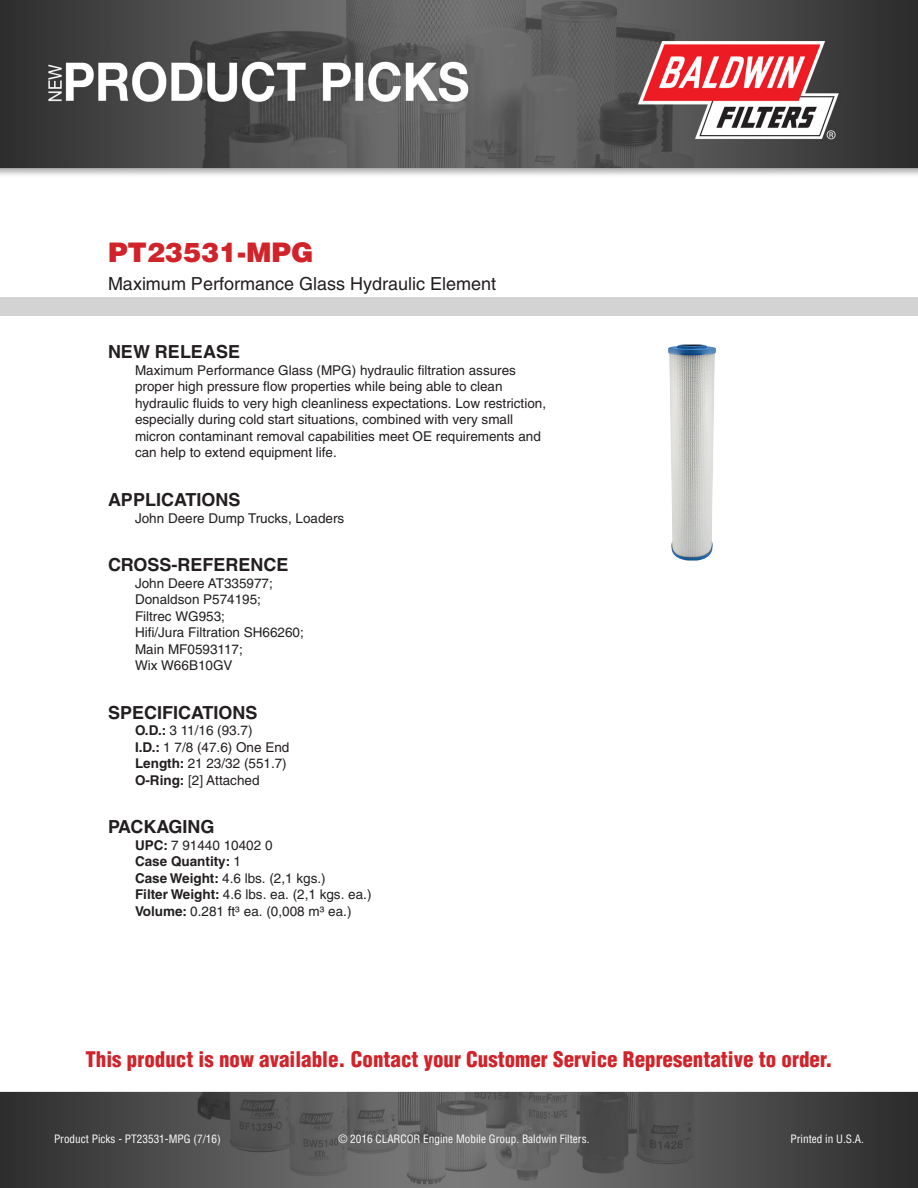
<style>
.page{position:relative;width:918px;height:1188px;background:#fff}
.page>*{position:absolute;margin:0;border:0;box-sizing:border-box;transform-origin:0 0}
.t1{font:900 27px "Helvetica";color:#d1232a}
.t2{font:900 condensed 21px "Helvetica";color:#d1232a}
.t3{font:700 18px "Helvetica";color:#231f20}
.t4{font:18px "Helvetica";color:#231f20}
.t5{font:13.5px/16.5px "Helvetica";color:#231f20}
.t6{font:700 13.5px "Helvetica";color:#231f20}
.t7{font:condensed 11.25px "Helvetica";color:#fff}
.s1{font-weight:700}
.s2{font-weight:400}
</style>
<div class="page">
<img style="left:0;top:0;width:918px;height:1188px">
<div style="left:0;top:298px;width:918px;height:18px;background:#d3d3d3"></div>
<img style="left:668px;top:345px;width:48px;height:216px">
<p class="t1" style="left:108px;top:234px;width:207px">PT23531-MPG</p>
<p class="t4" style="left:108px;top:273px;width:390px">Maximum Performance Glass Hydraulic Element</p>
<p class="t3" style="left:108px;top:341px;width:134px">NEW RELEASE</p>
<p class="t5" style="left:135px;top:362px;width:413px">Maximum Performance Glass (MPG) hydraulic filtration assures proper high pressure flow properties while being able to clean hydraulic fluids to very high cleanliness expectations. Low restriction, especially during cold start situations, combined with very small micron contaminant removal capabilities meet OE requirements and can help to extend equipment life.</p>
<p class="t3" style="left:108px;top:489px;width:134px">APPLICATIONS</p>
<p class="t5" style="left:135px;top:510px;width:211px">John Deere Dump Trucks, Loaders</p>
<p class="t3" style="left:108px;top:554px;width:182px">CROSS-REFERENCE</p>
<p class="t5" style="left:135px;top:575px;width:139px">John Deere AT335977;</p>
<p class="t5" style="left:135px;top:591px;width:128px">Donaldson P574195;</p>
<p class="t5" style="left:135px;top:608px;width:92px">Filtrec WG953;</p>
<p class="t5" style="left:135px;top:624px;width:170px">Hifi/Jura Filtration SH66260;</p>
<p class="t5" style="left:135px;top:641px;width:109px">Main MF0593117;</p>
<p class="t5" style="left:135px;top:657px;width:99px">Wix W66B10GV</p>
<p class="t3" style="left:108px;top:701px;width:151px">SPECIFICATIONS</p>
<p class="t5" style="left:135px;top:722px;width:119px"><span class="s1">O.D.:</span> 3 11/16 (93.7)</p>
<p class="t5" style="left:135px;top:739px;width:156px"><span class="s1">I.D.:</span> 1 7/8 (47.6) One End</p>
<p class="t5" style="left:135px;top:755px;width:153px"><span class="s1">Length:</span> 21 23/32 (551.7)</p>
<p class="t5" style="left:135px;top:772px;width:126px"><span class="s1">O-Ring:</span> [2] Attached</p>
<p class="t3" style="left:108px;top:816px;width:108px">PACKAGING</p>
<p class="t5" style="left:135px;top:837px;width:139px"><span class="s1">UPC:</span> 7 91440 10402 0</p>
<p class="t6" style="left:135px;top:853px;width:107px">Case Quantity: <span class="s2">1</span></p>
<p class="t5" style="left:135px;top:870px;width:192px"><span class="s1">Case Weight:</span> 4.6 lbs. (2,1 kgs.)</p>
<p class="t5" style="left:135px;top:886px;width:238px"><span class="s1">Filter Weight:</span> 4.6 lbs. ea. (2,1 kgs. ea.)</p>
<p class="t5" style="left:135px;top:903px;width:218px"><span class="s1">Volume:</span> 0.281 ft³ ea. (0,008 m³ ea.)</p>
<h2 class="t2" style="left:85px;top:1046px;width:749px">This product is now available. Contact your Customer Service Representative to order.</h2>
<p class="t7" style="left:54px;top:1132px;width:168px">Product Picks - PT23531-MPG (7/16)</p>
<p class="t7" style="left:338px;top:1132px;width:253px">© 2016 CLARCOR Engine Mobile Group. Baldwin Filters.</p>
<p class="t7" style="left:791px;top:1132px;width:75px">Printed in U.S.A.</p>
</div>
